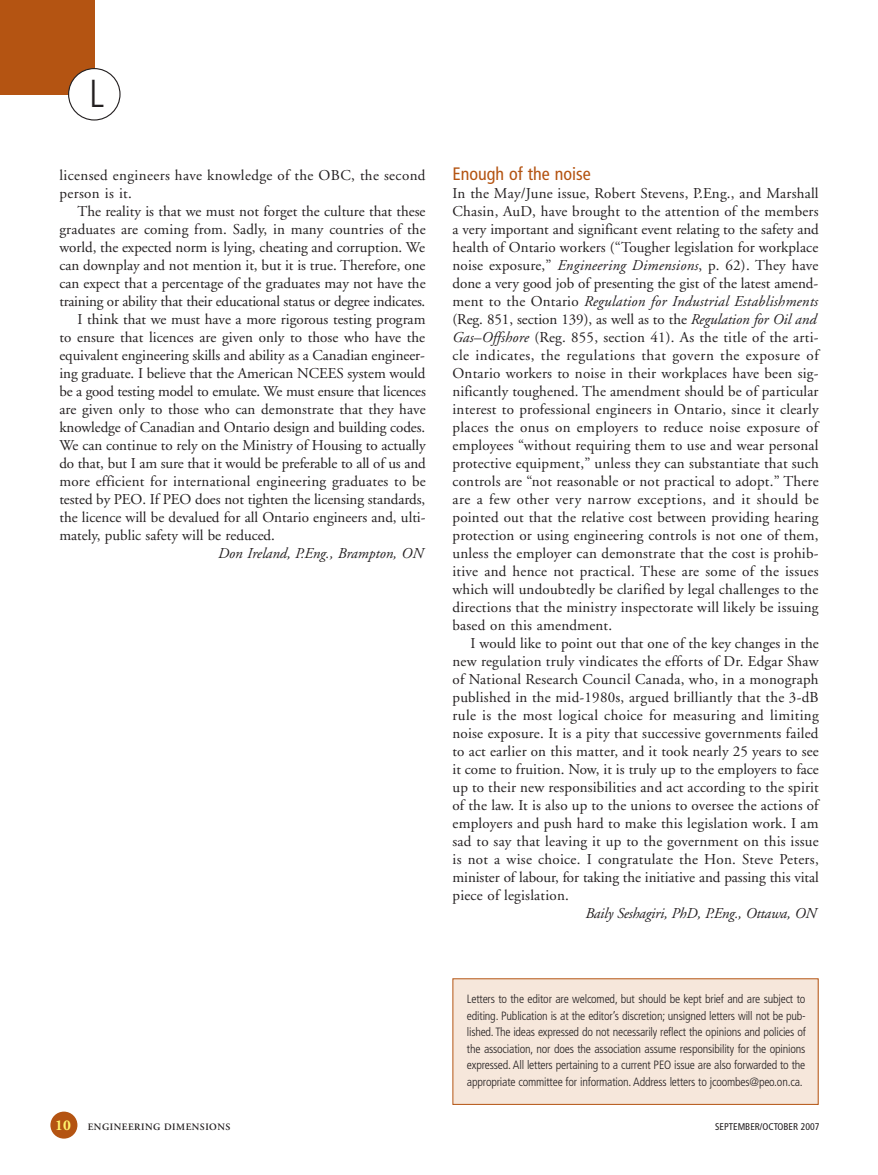
<style>
.page{position:relative;width:878px;height:1175px;background:#fff}
.page>*{position:absolute;margin:0;border:0;box-sizing:border-box;transform-origin:0 0}
.t1{font:300 condensed 39px "Frutiger";color:#231f20}
.t2{font:condensed 18px "Frutiger";color:#b45412}
.t3{font:15px/18px "Adobe Garamond";letter-spacing:.01em;color:#231f20}
.t4{font:15px "Adobe Garamond";letter-spacing:-.015em;color:#231f20}
.t5{font:italic 15px "Adobe Garamond";letter-spacing:-.015em;color:#231f20}
.t6{font:15px "Adobe Garamond";letter-spacing:-.01em;color:#231f20}
.t7{font:300 condensed 12px/16.5px "Frutiger";letter-spacing:-.015em;color:#231f20;text-align:justify}
.t8{font:600 9.75px "Adobe Garamond";letter-spacing:.05em;color:#231f20}
.t9{font:condensed 9.75px "Frutiger";color:#231f20}
.s1{font-style:italic}
.s2{font-weight:700;font-size:15px;color:#fff46d}
</style>
<div class="page">
<div style="left:0;top:0;width:94px;height:94px;background:#b45412"></div>
<svg style="left:68px;top:68px;width:52px;height:52px"></svg>
<div style="left:453px;top:978px;width:365px;height:126px;background:#f6e7db"></div>
<div style="left:50px;top:1111px;width:27px;height:27px;background:#b45412;border-radius:50%"></div>
<h1 class="t1" style="left:89px;top:78px;width:17px">L</h1>
<p class="t3" style="left:59px;top:168px;width:367px">licensed engineers have knowledge of the OBC, the second person is it.</p>
<p class="t3" style="left:77px;top:204px;width:349px">The reality is that we must not forget the culture that these</p>
<p class="t3" style="left:59px;top:222px;width:368px">graduates are coming from. Sadly, in many countries of the</p>
<p class="t3" style="left:59px;top:240px;width:367px">world, the expected norm is lying, cheating and corruption. We</p>
<p class="t3" style="left:59px;top:258px;width:367px">can downplay and not mention it, but it is true. Therefore, one</p>
<p class="t3" style="left:59px;top:276px;width:367px">can expect that a percentage of the graduates may not have the</p>
<p class="t4" style="left:59px;top:295px;width:367px">training or ability that their educational status or degree indicates.</p>
<p class="t3" style="left:77px;top:312px;width:349px">I think that we must have a more rigorous testing program</p>
<p class="t3" style="left:59px;top:330px;width:367px">to ensure that licences are given only to those who have the</p>
<p class="t3" style="left:59px;top:348px;width:367px">equivalent engineering skills and ability as a Canadian engineer-</p>
<p class="t3" style="left:59px;top:366px;width:367px">ing graduate. I believe that the American NCEES system would</p>
<p class="t4" style="left:59px;top:385px;width:368px">be a good testing model to emulate. We must ensure that licences</p>
<p class="t3" style="left:59px;top:402px;width:368px">are given only to those who can demonstrate that they have</p>
<p class="t3" style="left:59px;top:420px;width:367px">knowledge of Canadian and Ontario design and building codes.</p>
<p class="t3" style="left:59px;top:438px;width:368px">We can continue to rely on the Ministry of Housing to actually</p>
<p class="t6" style="left:59px;top:457px;width:368px">do that, but I am sure that it would be preferable to all of us and</p>
<p class="t3" style="left:59px;top:474px;width:368px">more efficient for international engineering graduates to be</p>
<p class="t3" style="left:59px;top:492px;width:367px">tested by PEO. If PEO does not tighten the licensing standards,</p>
<p class="t3" style="left:59px;top:510px;width:367px">the licence will be devalued for all Ontario engineers and, ulti-</p>
<p class="t3" style="left:59px;top:528px;width:217px">mately, public safety will be reduced.</p>
<p class="t5" style="left:218px;top:547px;width:207px">Don Ireland, P.Eng., Brampton, ON</p>
<p class="t2" style="left:452px;top:166px;width:140px">Enough of the noise</p>
<p class="t3" style="left:452px;top:186px;width:368px">In the May/June issue, Robert Stevens, P.Eng., and Marshall Chasin, AuD, have brought to the attention of the members a very important and significant event relating to the safety and health of Ontario workers (“Tougher legislation for workplace noise exposure,” <span class="s1">Engineering Dimensions</span>, p. 62). They have done a very good job of presenting the gist of the latest amend&shy;ment to the Ontario <span class="s1">Regulation for Industrial Establishments </span>(Reg. 851, section 139), as well as to the <span class="s1">Regulation for Oil and Gas–Offshore</span> (Reg. 855, section 41). As the title of the arti&shy;cle indicates, the regulations that govern the exposure of Ontario workers to noise in their workplaces have been sig&shy;nificantly toughened. The amendment should be of particular interest to professional engineers in Ontario, since it clearly places the onus on employers to reduce noise exposure of employees “without requiring them to use and wear personal protective equipment,” unless they can substantiate that such controls are “not reasonable or not practical to adopt.” There are a few other very narrow exceptions, and it should be pointed out that the relative cost between providing hearing protection or using engineering controls is not one of them, unless the employer can demonstrate that the cost is prohib&shy;itive and hence not practical. These are some of the issues which will undoubtedly be clarified by legal challenges to the directions that the ministry inspectorate will likely be issuing based on this amendment.</p>
<p class="t3" style="left:452px;top:636px;width:368px;text-align:justify;text-indent:18px">I would like to point out that one of the key changes in the new regulation truly vindicates the efforts of Dr. Edgar Shaw of National Research Council Canada, who, in a monograph published in the mid-1980s, argued brilliantly that the 3-dB rule is the most logical choice for measuring and limiting noise exposure. It is a pity that successive governments failed to act earlier on this matter, and it took nearly 25 years to see it come to fruition. Now, it is truly up to the employers to face up to their new responsibilities and act according to the spirit of the law. It is also up to the unions to oversee the actions of employers and push hard to make this legislation work. I am sad to say that leaving it up to the government on this issue is not a wise choice. I congratulate the Hon. Steve Peters, minister of labour, for taking the initiative and passing this vital piece of legislation.</p>
<p class="t5" style="left:585px;top:907px;width:232px">Baily Seshagiri, PhD, P.Eng., Ottawa, ON</p>
<p class="t7" style="left:467px;top:991px;width:340px">Letters to the editor are welcomed, but should be kept brief and are subject to editing. Publication is at the editor’s discretion; unsigned letters will not be pub&shy;lished. The ideas expressed do not necessarily reflect the opinions and policies of the association, nor does the association assume responsibility for the opinions expressed. All letters pertaining to a current PEO issue are also forwarded to the appropriate committee for information. Address letters to jcoombes@peo.on.ca.</p>
<p class="t8" style="left:55px;top:1122px;width:177px"><span class="s2">10</span> ENGINEERING DIMENSIONS</p>
<p class="t9" style="left:715px;top:1122px;width:106px">SEPTEMBER/OCTOBER 2007</p>
</div>
